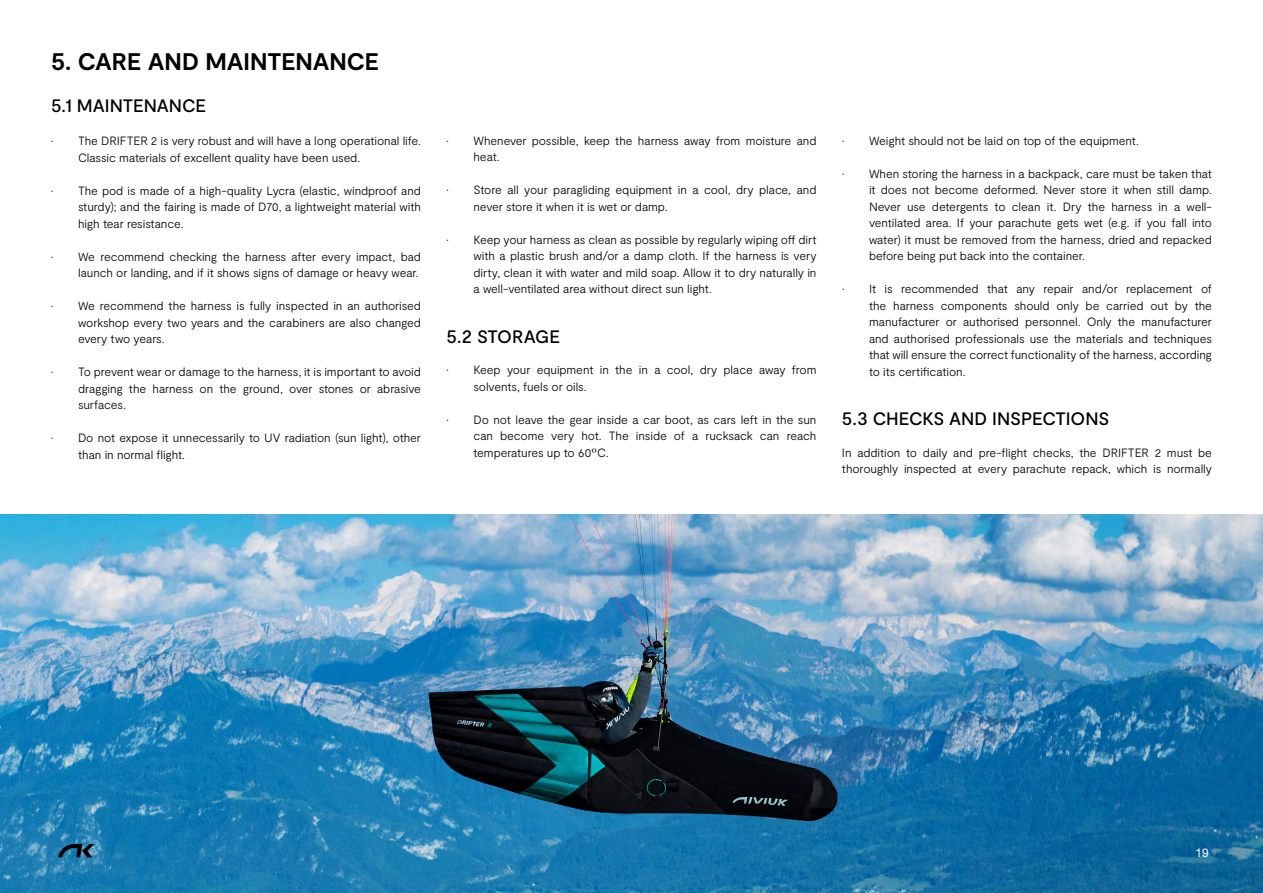
<style>
.page{position:relative;width:1263px;height:893px;background:#fff}
.page>*{position:absolute;margin:0;border:0;box-sizing:border-box;transform-origin:0 0}
.t1{font:700 24px "Moderat";letter-spacing:-.005em;color:#000}
.t2{font:500 18px "Moderat";letter-spacing:-.005em;color:#000}
.t3{font:300 12px/16.5px "Moderat";letter-spacing:-.01em;color:#000;text-align:justify}
.t4{font:12px "Helvetica Neue LT Std";color:#fff}
.s1{font-family:"Playfair Display";font-weight:400}
</style>
<div class="page">
<img style="left:0;top:514px;width:1263px;height:379px">
<svg style="left:58px;top:844px;width:37px;height:13px"></svg>
<h1 class="t1" style="left:51px;top:48px;width:329px">5. CARE AND MAINTENANCE</h1>
<h2 class="t2" style="left:51px;top:95px;width:156px">5.1 MAINTENANCE</h2>
<p class="t3" style="left:78px;top:133px;width:344px;text-indent:-27px">• The DRIFTER 2 is very robust and will have a long operational life.<br>Classic materials of excellent quality have been used.</p>
<p class="t3" style="left:78px;top:182px;width:344px;text-indent:-27px">• The pod is made of a high-quality Lycra (elastic, windproof and sturdy); and the fairing is made of D70, a lightweight material with high tear resistance.</p>
<p class="t3" style="left:51px;top:248px;width:371px;text-align:right">• We recommend checking the harness after every impact, bad launch or landing, and if it shows signs of damage or heavy wear.</p>
<p class="t3" style="left:78px;top:298px;width:344px;text-indent:-27px">• We recommend the harness is fully inspected in an authorised workshop every two years and the carabiners are also changed every two years.</p>
<p class="t3" style="left:78px;top:364px;width:344px;text-indent:-27px">• To prevent wear or damage to the harness, it is important to avoid dragging the harness on the ground, over stones or abrasive surfaces.</p>
<p class="t3" style="left:78px;top:430px;width:344px;text-indent:-27px">• Do not expose it unnecessarily to UV radiation (sun light), other than in normal flight.</p>
<p class="t3" style="left:473px;top:132px;width:344px;text-indent:-27px">• Whenever possible, keep the harness away from moisture and heat.</p>
<p class="t3" style="left:473px;top:182px;width:344px;text-indent:-27px">• Store all your paragliding equipment in a cool, dry place, and never store it when it is wet or damp.</p>
<p class="t3" style="left:473px;top:231px;width:344px;text-indent:-27px">• Keep your harness as clean as possible by regularly wiping off dirt with a plastic brush and/or a damp cloth. If the harness is very dirty, clean it with water and mild soap. Allow it to dry naturally in a well-ventilated area without direct sun light.</p>
<h2 class="t2" style="left:446px;top:326px;width:115px">5.2 STORAGE</h2>
<p class="t3" style="left:473px;top:362px;width:344px;text-indent:-27px">• Keep your equipment in the in a cool, dry place away from solvents, fuels or oils.</p>
<p class="t3" style="left:473px;top:411px;width:344px;text-indent:-27px">• Do not leave the gear inside a car boot, as cars left in the sun can become very hot. The inside of a rucksack can reach temperatures up to 60<span class="s1">º</span>C.</p>
<p class="t3" style="left:842px;top:132px;width:298px">• Weight should not be laid on top of the equipment.</p>
<p class="t3" style="left:869px;top:165px;width:344px;text-indent:-27px">• When storing the harness in a backpack, care must be taken that it does not become deformed. Never store it when still damp.<br>Never use detergents to clean it. Dry the harness in a well&shy;ventilated area. If your parachute gets wet (e.g. if you fall into water) it must be removed from the harness, dried and repacked before being put back into the container.</p>
<p class="t3" style="left:869px;top:281px;width:344px;text-indent:-27px">• It is recommended that any repair and/or replacement of the harness components should only be carried out by the manufacturer or authorised personnel. Only the manufacturer and authorised professionals use the materials and techniques that will ensure the correct functionality of the harness, according to its certification.</p>
<h2 class="t2" style="left:842px;top:408px;width:269px">5.3 CHECKS AND INSPECTIONS</h2>
<p class="t3" style="left:842px;top:444px;width:371px">In addition to daily and pre-flight checks, the DRIFTER 2 must be thoroughly inspected at every parachute repack, which is normally</p>
<p class="t4" style="left:1195px;top:845px;width:15px">19</p>
</div>
